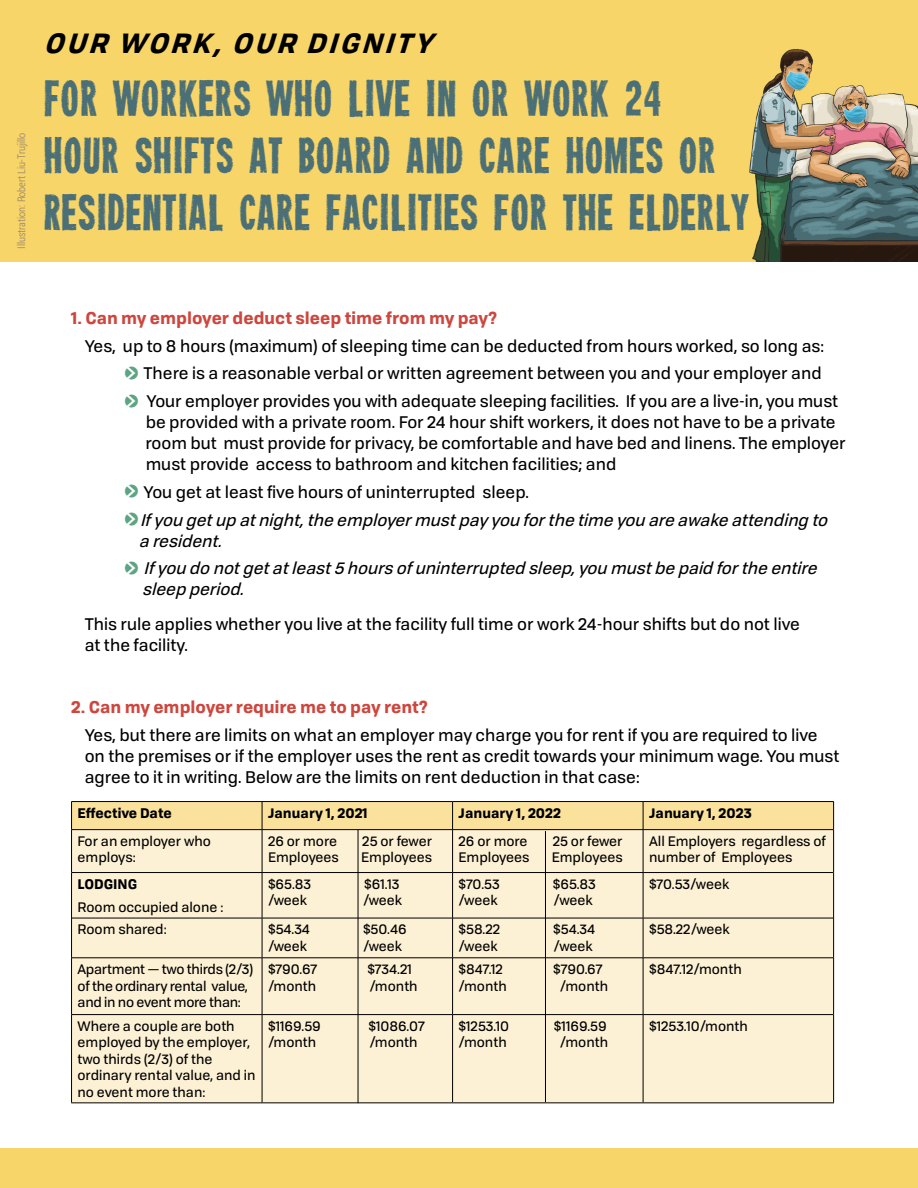
<style>
.page{position:relative;width:918px;height:1188px;background:#fff}
.page>*{position:absolute;margin:0;border:0;box-sizing:border-box;transform-origin:0 0}
.t1{font:45px/57px "Heavyweight";color:#4b6f76}
.t2{font:italic 700 27px "Tofino";color:#000}
.t3{font:16.5px/21px "Tofino";color:#000}
.t4{font:italic 16.5px/27.8px "Tofino";color:#000}
.t5{font:700 16.5px "Tofino";color:#cd473f}
.t6{font:13.5px/16.5px "Tofino";color:#000}
.t7{font:13.5px/16.5px "Tofino";letter-spacing:-.02em;color:#000}
.t8{font:700 13.5px "Tofino";color:#000}
.t9{font:300 10.5px "Roboto Condensed";color:#8e7c6d}
.s1{font-family:"Pointers";color:#5da482}
.s2{font-family:"Pointers";font-style:normal;color:#5da482}
.s3{font-style:normal}
</style>
<div class="page">
<div style="left:0;top:0;width:918px;height:262px;background:#f7d568"></div>
<div style="left:0;top:1148px;width:918px;height:40px;background:#f7d568"></div>
<div style="left:72px;top:830px;width:761px;height:272px;background:#fdf1d5"></div>
<hr style="left:262px;top:830px;width:1px;height:42px;background:#000">
<hr style="left:452px;top:830px;width:1px;height:42px;background:#000">
<hr style="left:643px;top:830px;width:1px;height:42px;background:#000">
<hr style="left:72px;top:872px;width:190px;height:1px;background:#000">
<hr style="left:262px;top:872px;width:191px;height:1px;background:#000">
<hr style="left:262px;top:873px;width:1px;height:45px;background:#000">
<hr style="left:453px;top:872px;width:190px;height:1px;background:#000">
<hr style="left:452px;top:873px;width:1px;height:45px;background:#000">
<hr style="left:643px;top:872px;width:190px;height:1px;background:#000">
<hr style="left:643px;top:873px;width:1px;height:45px;background:#000">
<hr style="left:72px;top:918px;width:190px;height:1px;background:#000">
<hr style="left:262px;top:918px;width:191px;height:1px;background:#000">
<hr style="left:262px;top:918px;width:1px;height:40px;background:#000">
<hr style="left:453px;top:918px;width:190px;height:1px;background:#000">
<hr style="left:452px;top:918px;width:1px;height:40px;background:#000">
<hr style="left:643px;top:918px;width:190px;height:1px;background:#000">
<hr style="left:643px;top:918px;width:1px;height:40px;background:#000">
<hr style="left:72px;top:958px;width:190px;height:1px;background:#000">
<hr style="left:262px;top:958px;width:191px;height:1px;background:#000">
<hr style="left:262px;top:958px;width:1px;height:56px;background:#000">
<hr style="left:453px;top:958px;width:190px;height:1px;background:#000">
<hr style="left:452px;top:958px;width:1px;height:56px;background:#000">
<hr style="left:643px;top:958px;width:190px;height:1px;background:#000">
<hr style="left:643px;top:958px;width:1px;height:56px;background:#000">
<hr style="left:72px;top:1014px;width:190px;height:1px;background:#000">
<hr style="left:262px;top:1014px;width:191px;height:1px;background:#000">
<hr style="left:262px;top:1015px;width:1px;height:87px;background:#000">
<hr style="left:453px;top:1014px;width:190px;height:1px;background:#000">
<hr style="left:452px;top:1015px;width:1px;height:87px;background:#000">
<hr style="left:643px;top:1014px;width:190px;height:1px;background:#000">
<hr style="left:643px;top:1015px;width:1px;height:87px;background:#000">
<hr style="left:71px;top:801px;width:191px;height:1px;background:#000">
<hr style="left:262px;top:801px;width:191px;height:1px;background:#000">
<hr style="left:453px;top:801px;width:190px;height:1px;background:#000">
<hr style="left:643px;top:801px;width:191px;height:1px;background:#000">
<div style="left:71px;top:802px;width:763px;height:27px;background:#fae29d"></div>
<hr style="left:71px;top:829px;width:191px;height:1px;background:#000">
<hr style="left:262px;top:829px;width:191px;height:1px;background:#000">
<hr style="left:453px;top:829px;width:190px;height:1px;background:#000">
<hr style="left:643px;top:829px;width:191px;height:1px;background:#000">
<hr style="left:71px;top:830px;width:1px;height:43px;background:#000">
<hr style="left:833px;top:830px;width:1px;height:43px;background:#000">
<hr style="left:71px;top:873px;width:1px;height:45px;background:#000">
<hr style="left:833px;top:873px;width:1px;height:45px;background:#000">
<hr style="left:71px;top:918px;width:1px;height:40px;background:#000">
<hr style="left:833px;top:918px;width:1px;height:40px;background:#000">
<hr style="left:71px;top:958px;width:1px;height:57px;background:#000">
<hr style="left:833px;top:958px;width:1px;height:57px;background:#000">
<hr style="left:71px;top:1015px;width:1px;height:87px;background:#000">
<hr style="left:833px;top:1015px;width:1px;height:87px;background:#000">
<hr style="left:71px;top:1102px;width:191px;height:1px;background:#000">
<hr style="left:262px;top:1102px;width:191px;height:1px;background:#000">
<hr style="left:453px;top:1102px;width:190px;height:1px;background:#000">
<hr style="left:643px;top:1102px;width:191px;height:1px;background:#000">
<hr style="left:358px;top:830px;width:1px;height:273px;background:#000">
<hr style="left:545px;top:831px;width:1px;height:271px;background:#000">
<img style="left:749px;top:49px;width:169px;height:213px">
<svg style="left:749px;top:218px;width:12px;height:18px"></svg>
<p class="t9" style="left:14px;top:249px;width:118px;rotate:-90deg">Illustration: Robert Liu-Trujillo</p>
<h2 class="t2" style="left:44px;top:20px;width:402px">OUR WORK, OUR DIGNITY</h2>
<h1 class="t1" style="left:44px;top:72px;width:707px">FOR WORKERS WHO LIVE IN OR WORK 24<br>HOUR SHIFTS AT BOARD AND CARE HOMES OR<br>RESIDENTIAL CARE FACILITIES FOR THE ELDERLY</h1>
<p class="t5" style="left:71px;top:304px;width:428px">1. Can my employer deduct sleep time from my pay?</p>
<p class="t3" style="left:125px;top:331px;width:715px;line-height:27.8px;text-indent:-41px">Yes, up to 8 hours (maximum) of sleeping time can be deducted from hours worked, so long as:<br><span class="s1">O</span> There is a reasonable verbal or written agreement between you and your employer and<br><span class="s1">O</span> Your employer provides you with adequate sleeping facilities. If you are a live-in, you must</p>
<p class="t3" style="left:145px;top:410px;width:702px">be provided with a private room. For 24 hour shift workers, it does not have to be a private room but must provide for privacy, be comfortable and have bed and linens. The employer must provide access to bathroom and kitchen facilities; and</p>
<p class="t4" style="left:125px;top:477px;width:709px"><span class="s2">O</span> <span class="s3">You get at least five hours of uninterrupted sleep.<br></span><span class="s2">O</span> Ifyougetupatnight,theemployermustpayyouforthetimeyouareawakeattendingto</p>
<p class="t4" style="left:125px;top:526px;width:699px;text-indent:14px">aresident.<br><span class="s2">O</span> Ifyoudonotgetatleast5hoursofuninterruptedsleep,youmustbepaidfortheentire</p>
<p class="t4" style="left:142px;top:574px;width:108px">sleepperiod.</p>
<p class="t3" style="left:85px;top:612px;width:717px">This rule applies whether you live at the facility full time or work 24-hour shifts but do not live at the facility.</p>
<p class="t5" style="left:71px;top:693px;width:358px">2. Can my employer require me to pay rent?</p>
<p class="t3" style="left:85px;top:723px;width:756px">Yes, but there are limits on what an employer may charge you for rent if you are required to live on the premises or if the employer uses the rent as credit towards your minimum wage. You must agree to it in writing. Below are the limits on rent deduction in that case:</p>
<p class="t8" style="left:78px;top:802px;width:96px">Effective Date</p>
<p class="t8" style="left:268px;top:802px;width:101px">January 1, 2021</p>
<p class="t8" style="left:459px;top:802px;width:104px">January 1, 2022</p>
<p class="t8" style="left:649px;top:802px;width:104px">January 1, 2023</p>
<p class="t6" style="left:78px;top:832px;width:135px">For an employer who employs:</p>
<p class="t6" style="left:268px;top:832px;width:71px">26 or more</p>
<p class="t6" style="left:362px;top:832px;width:71px">25 or fewer</p>
<p class="t6" style="left:459px;top:832px;width:71px">26 or more</p>
<p class="t6" style="left:553px;top:832px;width:71px">25 or fewer</p>
<p class="t6" style="left:459px;top:848px;width:72px">Employees</p>
<p class="t6" style="left:552px;top:848px;width:72px">Employees</p>
<p class="t6" style="left:649px;top:832px;width:178px">All Employers regardless of number of Employees</p>
<p class="t6" style="left:268px;top:848px;width:72px">Employees</p>
<p class="t6" style="left:361px;top:848px;width:72px">Employees</p>
<p class="t8" style="left:78px;top:873px;width:61px">LODGING</p>
<p class="t6" style="left:78px;top:898px;width:147px">Room occupied alone :</p>
<p class="t6" style="left:268px;top:875px;width:45px">$65.83</p>
<p class="t6" style="left:364px;top:875px;width:37px">$61.13</p>
<p class="t6" style="left:268px;top:891px;width:41px">/week</p>
<p class="t6" style="left:363px;top:891px;width:41px">/week</p>
<p class="t6" style="left:459px;top:875px;width:43px">$70.53</p>
<p class="t6" style="left:553px;top:875px;width:45px">$65.83</p>
<p class="t6" style="left:459px;top:891px;width:41px">/week</p>
<p class="t6" style="left:554px;top:891px;width:41px">/week</p>
<p class="t6" style="left:649px;top:875px;width:82px">$70.53/week</p>
<p class="t6" style="left:78px;top:920px;width:91px">Room shared:</p>
<p class="t6" style="left:268px;top:920px;width:43px">$54.34</p>
<p class="t6" style="left:363px;top:920px;width:45px">$50.46</p>
<p class="t6" style="left:268px;top:937px;width:41px">/week</p>
<p class="t6" style="left:363px;top:937px;width:41px">/week</p>
<p class="t6" style="left:459px;top:920px;width:43px">$58.22</p>
<p class="t6" style="left:553px;top:920px;width:43px">$54.34</p>
<p class="t6" style="left:459px;top:937px;width:41px">/week</p>
<p class="t6" style="left:554px;top:937px;width:41px">/week</p>
<p class="t6" style="left:649px;top:920px;width:82px">$58.22/week</p>
<p class="t7" style="left:78px;top:960px;width:177px">Apartment — two thirds (2/3) of the ordinary rental value, and in no event more than:</p>
<p class="t6" style="left:268px;top:960px;width:51px">$790.67</p>
<p class="t6" style="left:367px;top:960px;width:46px">$734.21</p>
<p class="t6" style="left:268px;top:977px;width:50px">/month</p>
<p class="t6" style="left:369px;top:977px;width:50px">/month</p>
<p class="t6" style="left:459px;top:960px;width:46px">$847.12</p>
<p class="t6" style="left:553px;top:960px;width:51px">$790.67</p>
<p class="t6" style="left:459px;top:977px;width:50px">/month</p>
<p class="t6" style="left:560px;top:977px;width:50px">/month</p>
<p class="t6" style="left:649px;top:960px;width:94px">$847.12/month</p>
<p class="t6" style="left:78px;top:1017px;width:180px">Where a couple are both employed by the employer, two thirds (2/3) of the ordinary rental value, and in no event more than:</p>
<p class="t6" style="left:268px;top:1017px;width:54px">$1169.59</p>
<p class="t6" style="left:368px;top:1017px;width:58px">$1086.07</p>
<p class="t6" style="left:268px;top:1033px;width:50px">/month</p>
<p class="t6" style="left:369px;top:1033px;width:50px">/month</p>
<p class="t6" style="left:459px;top:1017px;width:52px">$1253.10</p>
<p class="t6" style="left:554px;top:1017px;width:54px">$1169.59</p>
<p class="t6" style="left:459px;top:1033px;width:50px">/month</p>
<p class="t6" style="left:560px;top:1033px;width:50px">/month</p>
<p class="t6" style="left:649px;top:1017px;width:100px">$1253.10/month</p>
</div>
